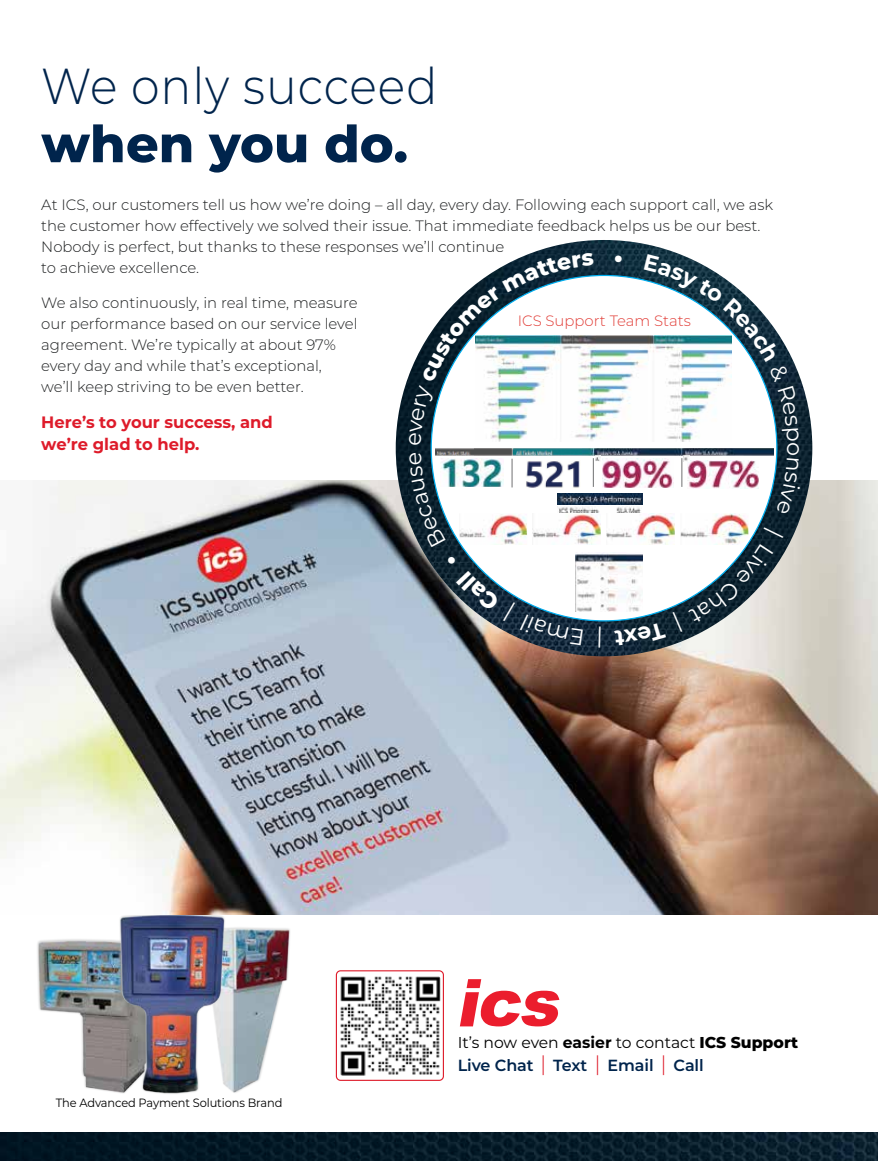
<style>
.page{position:relative;width:878px;height:1161px;background:#fff}
.page>*{position:absolute;margin:0;border:0;box-sizing:border-box;transform-origin:0 0}
.t1{font:800 51px "Montserrat";color:#00244c}
.t2{font:300 50.55px "Montserrat";letter-spacing:.02em;color:#00244c;scale:.91 1}
.t3{font:22.5px "Montserrat";color:#fff}
.t4{font:700 16.5px/22.5px "Montserrat";color:#de1b2a}
.t5{font:600 16.2px "Montserrat";letter-spacing:-.005em;color:#00244c}
.t6{font:15.75px "Montserrat";color:#000}
.t7{font:300 15px/21px "Montserrat";color:#1c1e1f}
.t8{font:300 15px "Montserrat";color:#e13d37}
.t9{font:12px "Montserrat";letter-spacing:-.01em;color:#000;scale:.95 1}
.s1{font-weight:700}
.s2{font-weight:800}
.s3{font-weight:400;font-size:21.15px;color:#de1b2a}
</style>
<div class="page">
<img style="left:0;top:1133px;width:878px;height:28px">
<svg style="left:460px;top:979px;width:99px;height:47px"></svg>
<div style="left:336px;top:970px;width:108px;height:111px;border:1px solid #de1b2a;border-radius:4px"></div>
<img style="left:340px;top:976px;width:100px;height:100px">
<img style="left:224px;top:925px;width:66px;height:168px">
<img style="left:37px;top:940px;width:81px;height:153px">
<img style="left:118px;top:915px;width:106px;height:179px">
<img style="left:0;top:480px;width:878px;height:435px">
<img style="left:396px;top:240px;width:416px;height:416px;border-radius:208px">
<div style="left:431px;top:275px;width:345px;height:346px;background:#fff;border-radius:50%"></div>
<img style="left:593px;top:335px;width:51px;height:105px">
<img style="left:576px;top:553px;width:66px;height:59px">
<img style="left:473px;top:449px;width:194px;height:6px">
<img style="left:689px;top:460px;width:69px;height:29px">
<img style="left:445px;top:458px;width:59px;height:29px">
<img style="left:435px;top:448px;width:38px;height:7px">
<img style="left:526px;top:461px;width:54px;height:27px">
<img style="left:602px;top:459px;width:71px;height:28px">
<img style="left:667px;top:449px;width:106px;height:6px">
<svg style="left:512px;top:459px;width:1px;height:28px"></svg>
<svg style="left:681px;top:456px;width:8px;height:31px"></svg>
<svg style="left:593px;top:456px;width:7px;height:31px"></svg>
<img style="left:557px;top:493px;width:85px;height:11px">
<img style="left:558px;top:507px;width:83px;height:6px">
<img style="left:459px;top:514px;width:68px;height:31px">
<img style="left:606px;top:513px;width:68px;height:32px">
<img style="left:532px;top:513px;width:69px;height:32px">
<img style="left:680px;top:513px;width:68px;height:31px">
<svg style="left:614px;top:256px;width:8px;height:7px"></svg>
<svg style="left:644px;top:254px;width:154px;height:187px"></svg>
<svg style="left:776px;top:458px;width:24px;height:56px"></svg>
<svg style="left:763px;top:527px;width:20px;height:11px"></svg>
<svg style="left:688px;top:544px;width:85px;height:79px"></svg>
<svg style="left:672px;top:612px;width:10px;height:20px"></svg>
<svg style="left:598px;top:627px;width:2px;height:21px"></svg>
<svg style="left:614px;top:622px;width:52px;height:24px"></svg>
<svg style="left:456px;top:571px;width:127px;height:75px"></svg>
<svg style="left:447px;top:556px;width:9px;height:9px"></svg>
<svg style="left:409px;top:453px;width:36px;height:94px;background:#344955"></svg>
<svg style="left:409px;top:253px;width:184px;height:192px"></svg>
<h2 class="t2" style="left:41px;top:51px;width:436px">We only succeed</h2>
<h1 class="t1" style="left:41px;top:107px;width:368px">when you do.</h1>
<p class="t7" style="left:41px;top:194px;width:733px">At ICS, our customers tell us how we’re doing – all day, every day. Following each support call, we ask the customer how effectively we solved their issue. That immediate feedback helps us be our best.<br>Nobody is perfect, but thanks to these responses we’ll continue<br>to achieve excellence.</p>
<p class="t7" style="left:41px;top:291px;width:318px">We also continuously, in real time, measure our performance based on our service level agreement. We’re typically at about 97% every day and while that’s exceptional, we’ll keep striving to be even better.</p>
<p class="t4" style="left:41px;top:410px;width:233px">Here’s to your success, and we’re glad to help.</p>
<p class="t8" style="left:517px;top:310px;width:174px">ICS Support Team Stats</p>
<h3 class="t3" style="left:810px;top:442px;width:16px;rotate:90deg">o</h3>
<p class="t9" style="left:56px;top:1095px;width:240px">The Advanced Payment Solutions Brand</p>
<p class="t6" style="left:457px;top:1031px;width:342px">It’s now even <span class="s1">easier</span> to contact <span class="s2">ICS Support</span></p>
<p class="t5" style="left:457px;top:1054px;width:247px">Live Chat <span class="s3">|</span> Text <span class="s3">|</span> Email <span class="s3">|</span> Call</p>
</div>
